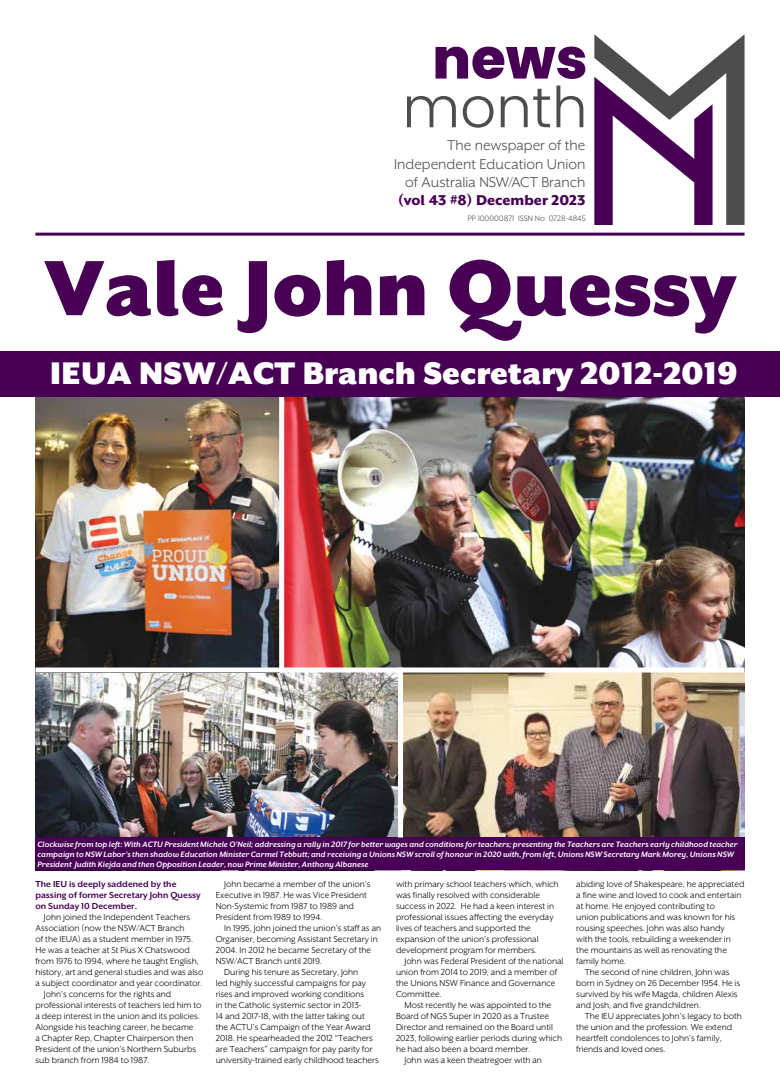
<style>
.page{position:relative;width:780px;height:1092px;background:#fff}
.page>*{position:absolute;margin:0;border:0;box-sizing:border-box;transform-origin:0 0}
.t1{font:900 90px "Mr Eaves XL San OT";color:#480055}
.t2{font:900 36px "Mr Eaves XL San OT";color:#fff}
.t3{font:16.4px/18.3px "Mr Eaves XL San OT";color:#4d4d4f;text-align:right}
.t4{font:800 16.4px "Mr Eaves XL San OT";color:#480055}
.t5{font:10px/11px "Mr Eaves XL San OT";color:#000}
.t6{font:700 10px/11px "Mr Eaves XL San OT";color:#480055}
.t7{font:italic 700 9px/10px "Mr Eaves XL San OT";color:#fff}
.t8{font:9px "Mr Eaves XL San OT";color:#4d4d4f}
</style>
<div class="page">
<img style="left:35px;top:396px;width:709px;height:441px">
<svg style="left:594px;top:34px;width:150px;height:191px"></svg>
<svg style="left:407px;top:86px;width:176px;height:42px"></svg>
<svg style="left:435px;top:47px;width:150px;height:32px"></svg>
<hr style="left:35px;top:233px;width:709px;height:3px;background:#480055">
<div style="left:35px;top:667px;width:709px;height:5px;background:#fff"></div>
<div style="left:279px;top:384px;width:5px;height:288px;background:#fff"></div>
<div style="left:0;top:351px;width:780px;height:45px;background:#480055"></div>
<div style="left:35px;top:837px;width:709px;height:33px;background:#480055"></div>
<div style="left:398px;top:667px;width:5px;height:170px;background:#fff"></div>
<h3 class="t3" style="left:394px;top:136px;width:193px">The newspaper of the<br>Independent Education Union of Australia NSW/ACT Branch</h3>
<h3 class="t4" style="left:398px;top:191px;width:188px">(vol 43 #8) December 2023</h3>
<p class="t8" style="left:467px;top:214px;width:120px">PP 100000871 ISSN No: 0728-4845</p>
<h1 class="t1" style="left:44px;top:236px;width:693px">Vale John Quessy</h1>
<h2 class="t2" style="left:50px;top:352px;width:689px">IEUA NSW/ACT Branch Secretary 2012-2019</h2>
<p class="t7" style="left:37px;top:839px;width:701px">Clockwise from top left: With ACTU President Michele O’Neil; addressing a rally in 2017 for better wages and conditions for teachers; presenting the Teachers are Teachers early childhood teacher campaign to NSW Labor’s then shadow Education Minister Carmel Tebbutt; and receiving a Unions NSW scroll of honour in 2020 with, from left, Unions NSW Secretary Mark Morey, Unions NSW<br>President Judith Kiejda and then Opposition Leader, now Prime Minister, Anthony Albanese</p>
<p class="t6" style="left:35px;top:878px;width:167px">The IEU is deeply saddened by the passing of former Secretary John Quessy on Sunday 10 December.</p>
<p class="t5" style="left:44px;top:911px;width:148px">John joined the Independent Teachers</p>
<p class="t5" style="left:35px;top:922px;width:151px">Association (now the NSW/ACT Branch</p>
<p class="t5" style="left:35px;top:933px;width:159px">of the IEUA) as a student member in 1975.</p>
<p class="t5" style="left:35px;top:944px;width:156px">He was a teacher at St Pius X Chatswood</p>
<p class="t5" style="left:35px;top:955px;width:165px">from 1976 to 1994, where he taught English,</p>
<p class="t5" style="left:35px;top:966px;width:169px">history, art and general studies and was also</p>
<p class="t5" style="left:35px;top:977px;width:168px">a subject coordinator and year coordinator.</p>
<p class="t5" style="left:44px;top:988px;width:129px">John’s concerns for the rights and</p>
<p class="t5" style="left:35px;top:999px;width:168px">professional interests of teachers led him to</p>
<p class="t5" style="left:35px;top:1010px;width:166px">a deep interest in the union and its policies.</p>
<p class="t5" style="left:35px;top:1021px;width:160px">Alongside his teaching career, he became</p>
<p class="t5" style="left:35px;top:1032px;width:160px">a Chapter Rep, Chapter Chairperson then</p>
<p class="t5" style="left:35px;top:1043px;width:162px">President of the union’s Northern Suburbs</p>
<p class="t5" style="left:35px;top:1054px;width:116px">sub branch from 1984 to 1987.</p>
<p class="t5" style="left:216px;top:878px;width:156px;text-indent:9px">John became a member of the union’s Executive in 1987. He was Vice President Non-Systemic from 1987 to 1989 and President from 1989 to 1994.</p>
<p class="t5" style="left:224px;top:922px;width:158px">In 1995, John joined the union’s staff as an</p>
<p class="t5" style="left:216px;top:933px;width:163px">Organiser, becoming Assistant Secretary in</p>
<p class="t5" style="left:216px;top:944px;width:157px">2004. In 2012 he became Secretary of the</p>
<p class="t5" style="left:216px;top:955px;width:108px">NSW/ACT Branch until 2019.</p>
<p class="t5" style="left:224px;top:966px;width:136px">During his tenure as Secretary, John</p>
<p class="t5" style="left:216px;top:977px;width:152px">led highly successful campaigns for pay</p>
<p class="t5" style="left:216px;top:988px;width:150px">rises and improved working conditions</p>
<p class="t5" style="left:216px;top:999px;width:147px">in the Catholic systemic sector in 2013-</p>
<p class="t5" style="left:216px;top:1010px;width:151px">14 and 2017-18, with the latter taking out</p>
<p class="t5" style="left:216px;top:1021px;width:156px">the ACTU’s Campaign of the Year Award</p>
<p class="t5" style="left:216px;top:1032px;width:159px">2018. He spearheaded the 2012 “Teachers</p>
<p class="t5" style="left:216px;top:1043px;width:158px">are Teachers” campaign for pay parity for</p>
<p class="t5" style="left:216px;top:1054px;width:164px">university-trained early childhood teachers</p>
<p class="t5" style="left:396px;top:878px;width:164px">with primary school teachers which, which was finally resolved with considerable success in 2022. He had a keen interest in professional issues affecting the everyday lives of teachers and supported the expansion of the union’s professional development program for members.</p>
<p class="t5" style="left:396px;top:955px;width:169px;text-indent:8px">John was Federal President of the national union from 2014 to 2019, and a member of the Unions NSW Finance and Governance<br>Committee.</p>
<p class="t5" style="left:404px;top:999px;width:148px">Most recently he was appointed to the</p>
<p class="t5" style="left:396px;top:1010px;width:155px">Board of NGS Super in 2020 as a Trustee</p>
<p class="t5" style="left:396px;top:1021px;width:158px">Director and remained on the Board until</p>
<p class="t5" style="left:396px;top:1032px;width:167px">2023, following earlier periods during which</p>
<p class="t5" style="left:396px;top:1043px;width:136px">he had also been a board member.</p>
<p class="t5" style="left:404px;top:1054px;width:139px">John was a keen theatregoer with an</p>
<p class="t5" style="left:576px;top:878px;width:170px">abiding love of Shakespeare, he appreciated a fine wine and loved to cook and entertain at home. He enjoyed contributing to<br>union publications and was known for his rousing speeches. John was also handy<br>with the tools, rebuilding a weekender in the mountains as well as renovating the family home.</p>
<p class="t5" style="left:576px;top:966px;width:165px;text-indent:8px">The second of nine children, John was born in Sydney on 26 December 1954. He is survived by his wife Magda, children Alexis and Josh, and five grandchildren.</p>
<p class="t5" style="left:576px;top:1010px;width:167px;text-indent:8px">The IEU appreciates John’s legacy to both the union and the profession. We extend heartfelt condolences to John’s family, friends and loved ones.</p>
</div>
